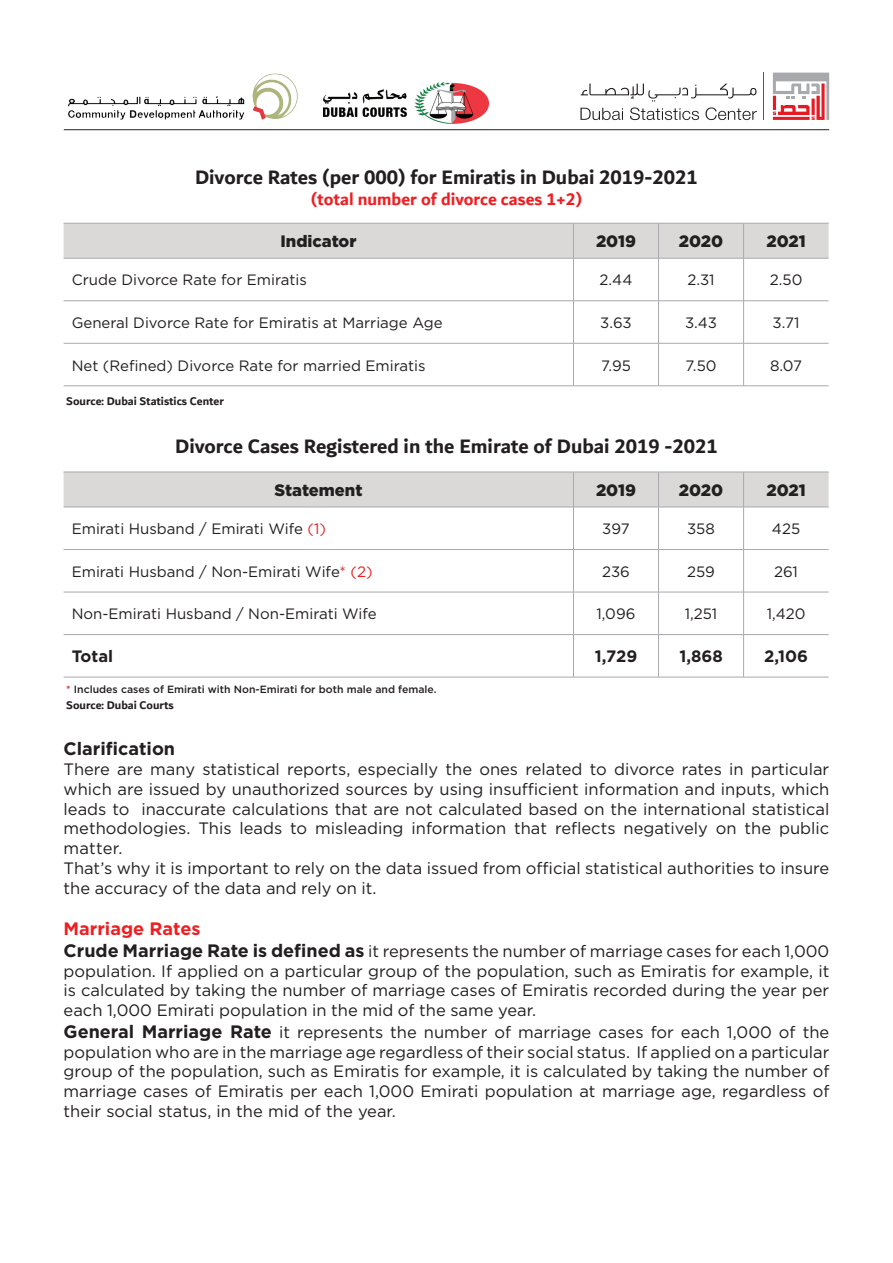
<style>
.page{position:relative;width:893px;height:1263px;background:#fff}
.page>*{position:absolute;margin:0;border:0;box-sizing:border-box;transform-origin:0 0}
.t1{font:700 21px "Dubai";color:#231f20}
.t2{font:700 18px "Dubai";color:#ee1f23}
.t3{font:700 18px "Gotham";color:#231f20}
.t4{font:700 18px "Gotham";color:#ee1f23}
.t5{font:16.5px/19.8px "Gotham";color:#231f20;text-align:justify}
.t6{font:900 16.5px "Gotham";color:#231f20}
.t7{font:700 16.5px "Gotham";color:#231f20}
.t8{font:15px "Gotham";color:#231f20}
.t9{font:700 12px "Dubai";color:#231f20}
.t10{font:500 10.5px "Gotham";color:#231f20}
.s1{color:#ee1f23}
.s2{color:#d1232a}
.s3{font-weight:700;font-size:18px}
</style>
<div class="page">
<hr style="left:64px;top:129px;width:765px;height:1px;background:#231f20">
<hr style="left:763px;top:73px;width:1px;height:47px;background:#e51a23">
<svg style="left:773px;top:73px;width:56px;height:47px"></svg>
<svg style="left:580px;top:84px;width:177px;height:36px"></svg>
<img style="left:68px;top:73px;width:230px;height:47px">
<img style="left:323px;top:83px;width:165px;height:41px">
<div style="left:64px;top:224px;width:765px;height:34px;background:#dad9d8"></div>
<hr style="left:64px;top:223px;width:509px;height:1px;background:#a8a9ad">
<hr style="left:573px;top:223px;width:85px;height:1px;background:#a8a9ad">
<hr style="left:573px;top:223px;width:1px;height:35px;background:#a8a9ad">
<hr style="left:658px;top:223px;width:86px;height:1px;background:#a8a9ad">
<hr style="left:658px;top:223px;width:1px;height:35px;background:#a8a9ad">
<hr style="left:744px;top:223px;width:85px;height:1px;background:#a8a9ad">
<hr style="left:743px;top:223px;width:1px;height:35px;background:#a8a9ad">
<hr style="left:64px;top:258px;width:509px;height:1px;background:#a8a9ad">
<hr style="left:573px;top:258px;width:85px;height:1px;background:#a8a9ad">
<hr style="left:573px;top:258px;width:1px;height:43px;background:#a8a9ad">
<hr style="left:658px;top:258px;width:86px;height:1px;background:#a8a9ad">
<hr style="left:658px;top:258px;width:1px;height:43px;background:#a8a9ad">
<hr style="left:744px;top:258px;width:85px;height:1px;background:#a8a9ad">
<hr style="left:743px;top:258px;width:1px;height:43px;background:#a8a9ad">
<hr style="left:64px;top:300px;width:509px;height:1px;background:#a8a9ad">
<hr style="left:573px;top:300px;width:85px;height:1px;background:#a8a9ad">
<hr style="left:573px;top:301px;width:1px;height:42px;background:#a8a9ad">
<hr style="left:658px;top:300px;width:86px;height:1px;background:#a8a9ad">
<hr style="left:658px;top:301px;width:1px;height:42px;background:#a8a9ad">
<hr style="left:744px;top:300px;width:85px;height:1px;background:#a8a9ad">
<hr style="left:743px;top:301px;width:1px;height:42px;background:#a8a9ad">
<hr style="left:64px;top:343px;width:509px;height:1px;background:#a8a9ad">
<hr style="left:573px;top:343px;width:85px;height:1px;background:#a8a9ad">
<hr style="left:573px;top:343px;width:1px;height:43px;background:#a8a9ad">
<hr style="left:658px;top:343px;width:86px;height:1px;background:#a8a9ad">
<hr style="left:658px;top:343px;width:1px;height:43px;background:#a8a9ad">
<hr style="left:744px;top:343px;width:85px;height:1px;background:#a8a9ad">
<hr style="left:743px;top:343px;width:1px;height:43px;background:#a8a9ad">
<hr style="left:64px;top:386px;width:509px;height:1px;background:#a8a9ad">
<hr style="left:573px;top:386px;width:85px;height:1px;background:#a8a9ad">
<hr style="left:658px;top:386px;width:86px;height:1px;background:#a8a9ad">
<hr style="left:744px;top:386px;width:85px;height:1px;background:#a8a9ad">
<div style="left:64px;top:473px;width:765px;height:34px;background:#dad9d8"></div>
<hr style="left:64px;top:472px;width:509px;height:1px;background:#a8a9ad">
<hr style="left:573px;top:472px;width:85px;height:1px;background:#a8a9ad">
<hr style="left:573px;top:472px;width:1px;height:35px;background:#a8a9ad">
<hr style="left:658px;top:472px;width:86px;height:1px;background:#a8a9ad">
<hr style="left:658px;top:472px;width:1px;height:35px;background:#a8a9ad">
<hr style="left:744px;top:472px;width:85px;height:1px;background:#a8a9ad">
<hr style="left:743px;top:472px;width:1px;height:35px;background:#a8a9ad">
<hr style="left:64px;top:507px;width:509px;height:1px;background:#a8a9ad">
<hr style="left:573px;top:507px;width:85px;height:1px;background:#a8a9ad">
<hr style="left:573px;top:507px;width:1px;height:42px;background:#a8a9ad">
<hr style="left:658px;top:507px;width:86px;height:1px;background:#a8a9ad">
<hr style="left:658px;top:507px;width:1px;height:42px;background:#a8a9ad">
<hr style="left:744px;top:507px;width:85px;height:1px;background:#a8a9ad">
<hr style="left:743px;top:507px;width:1px;height:42px;background:#a8a9ad">
<hr style="left:64px;top:549px;width:509px;height:1px;background:#a8a9ad">
<hr style="left:573px;top:549px;width:85px;height:1px;background:#a8a9ad">
<hr style="left:573px;top:550px;width:1px;height:42px;background:#a8a9ad">
<hr style="left:658px;top:549px;width:86px;height:1px;background:#a8a9ad">
<hr style="left:658px;top:550px;width:1px;height:42px;background:#a8a9ad">
<hr style="left:744px;top:549px;width:85px;height:1px;background:#a8a9ad">
<hr style="left:743px;top:550px;width:1px;height:42px;background:#a8a9ad">
<hr style="left:64px;top:592px;width:509px;height:1px;background:#a8a9ad">
<hr style="left:573px;top:592px;width:85px;height:1px;background:#a8a9ad">
<hr style="left:573px;top:592px;width:1px;height:42px;background:#a8a9ad">
<hr style="left:658px;top:592px;width:86px;height:1px;background:#a8a9ad">
<hr style="left:658px;top:592px;width:1px;height:42px;background:#a8a9ad">
<hr style="left:744px;top:592px;width:85px;height:1px;background:#a8a9ad">
<hr style="left:743px;top:592px;width:1px;height:42px;background:#a8a9ad">
<hr style="left:64px;top:634px;width:509px;height:1px;background:#a8a9ad">
<hr style="left:573px;top:634px;width:85px;height:1px;background:#a8a9ad">
<hr style="left:573px;top:635px;width:1px;height:42px;background:#a8a9ad">
<hr style="left:658px;top:634px;width:86px;height:1px;background:#a8a9ad">
<hr style="left:658px;top:635px;width:1px;height:42px;background:#a8a9ad">
<hr style="left:744px;top:634px;width:85px;height:1px;background:#a8a9ad">
<hr style="left:743px;top:635px;width:1px;height:42px;background:#a8a9ad">
<hr style="left:64px;top:677px;width:509px;height:1px;background:#a8a9ad">
<hr style="left:573px;top:677px;width:85px;height:1px;background:#a8a9ad">
<hr style="left:658px;top:677px;width:86px;height:1px;background:#a8a9ad">
<hr style="left:744px;top:677px;width:85px;height:1px;background:#a8a9ad">
<p class="t1" style="left:195px;top:164px;width:504px">Divorce Rates (per 000) for Emiratis in Dubai 2019-2021</p>
<p class="t2" style="left:311px;top:189px;width:273px">(total number of divorce cases 1+2)</p>
<p class="t6" style="left:281px;top:230px;width:77px">Indicator</p>
<p class="t6" style="left:596px;top:230px;width:41px">2019</p>
<p class="t6" style="left:679px;top:230px;width:46px">2020</p>
<p class="t6" style="left:766px;top:230px;width:41px">2021</p>
<p class="t8" style="left:72px;top:271px;width:237px">Crude Divorce Rate for Emiratis</p>
<p class="t8" style="left:600px;top:271px;width:34px">2.44</p>
<p class="t8" style="left:687px;top:271px;width:29px">2.31</p>
<p class="t8" style="left:770px;top:271px;width:34px">2.50</p>
<p class="t8" style="left:72px;top:313px;width:372px">General Divorce Rate for Emiratis at Marriage Age</p>
<p class="t8" style="left:600px;top:313px;width:33px">3.63</p>
<p class="t8" style="left:685px;top:313px;width:34px">3.43</p>
<p class="t8" style="left:773px;top:313px;width:29px">3.71</p>
<p class="t8" style="left:72px;top:356px;width:355px">Net (Refined) Divorce Rate for married Emiratis</p>
<p class="t8" style="left:601px;top:356px;width:31px">7.95</p>
<p class="t8" style="left:685px;top:356px;width:33px">7.50</p>
<p class="t8" style="left:770px;top:356px;width:34px">8.07</p>
<p class="t9" style="left:66px;top:393px;width:159px">Source: Dubai Statistics Center</p>
<p class="t1" style="left:175px;top:433px;width:544px">Divorce Cases Registered in the Emirate of Dubai 2019 -2021</p>
<p class="t6" style="left:275px;top:479px;width:89px">Statement</p>
<p class="t6" style="left:596px;top:479px;width:41px">2019</p>
<p class="t6" style="left:679px;top:479px;width:46px">2020</p>
<p class="t6" style="left:766px;top:479px;width:41px">2021</p>
<p class="t8" style="left:72px;top:519px;width:256px">Emirati Husband / Emirati Wife <span class="s1">(1)</span></p>
<p class="t8" style="left:602px;top:519px;width:29px">397</p>
<p class="t8" style="left:687px;top:519px;width:29px">358</p>
<p class="t8" style="left:772px;top:519px;width:30px">425</p>
<p class="t8" style="left:72px;top:562px;width:302px">Emirati Husband / Non-Emirati Wife<span class="s2">*</span> <span class="s1">(2)</span></p>
<p class="t8" style="left:602px;top:562px;width:29px">236</p>
<p class="t8" style="left:687px;top:562px;width:29px">259</p>
<p class="t8" style="left:774px;top:562px;width:25px">261</p>
<p class="t8" style="left:72px;top:604px;width:307px">Non-Emirati Husband / Non-Emirati Wife</p>
<p class="t8" style="left:597px;top:604px;width:40px">1,096</p>
<p class="t8" style="left:685px;top:604px;width:34px">1,251</p>
<p class="t8" style="left:767px;top:604px;width:40px">1,420</p>
<p class="t7" style="left:72px;top:646px;width:43px">Total</p>
<p class="t7" style="left:595px;top:646px;width:44px">1,729</p>
<p class="t7" style="left:679px;top:646px;width:45px">1,868</p>
<p class="t7" style="left:764px;top:646px;width:46px">2,106</p>
<p class="t10" style="left:66px;top:682px;width:372px"><span class="s2">*</span> Includes cases of Emirati with Non-Emirati for both male and female.</p>
<p class="t9" style="left:66px;top:698px;width:109px">Source: Dubai Courts</p>
<p class="t3" style="left:64px;top:737px;width:113px">Clarification</p>
<p class="t5" style="left:64px;top:759px;width:767px;text-align:left">There are many statistical reports, especially the ones related to divorce rates in particular which are issued by unauthorized sources by using insufficient information and inputs, which leads to inaccurate calculations that are not calculated based on the international statistical methodologies. This leads to misleading information that reflects negatively on the public matter.<br>That’s why it is important to rely on the data issued from official statistical authorities to insure the accuracy of the data and rely on it.</p>
<p class="t4" style="left:64px;top:917px;width:138px">Marriage Rates</p>
<p class="t5" style="left:64px;top:941px;width:767px"><span class="s3">Crude Marriage Rate is defined as</span> it represents the number of marriage cases for each 1,000 population. If applied on a particular group of the population, such as Emiratis for example, it is calculated by taking the number of marriage cases of Emiratis recorded during the year per each 1,000 Emirati population in the mid of the same year.</p>
<p class="t5" style="left:64px;top:1022px;width:767px"><span class="s3">General Marriage Rate</span> it represents the number of marriage cases for each 1,000 of the population who are in the marriage age regardless of their social status. If applied on a particular group of the population, such as Emiratis for example, it is calculated by taking the number of marriage cases of Emiratis per each 1,000 Emirati population at marriage age, regardless of their social status, in the mid of the year.</p>
</div>
